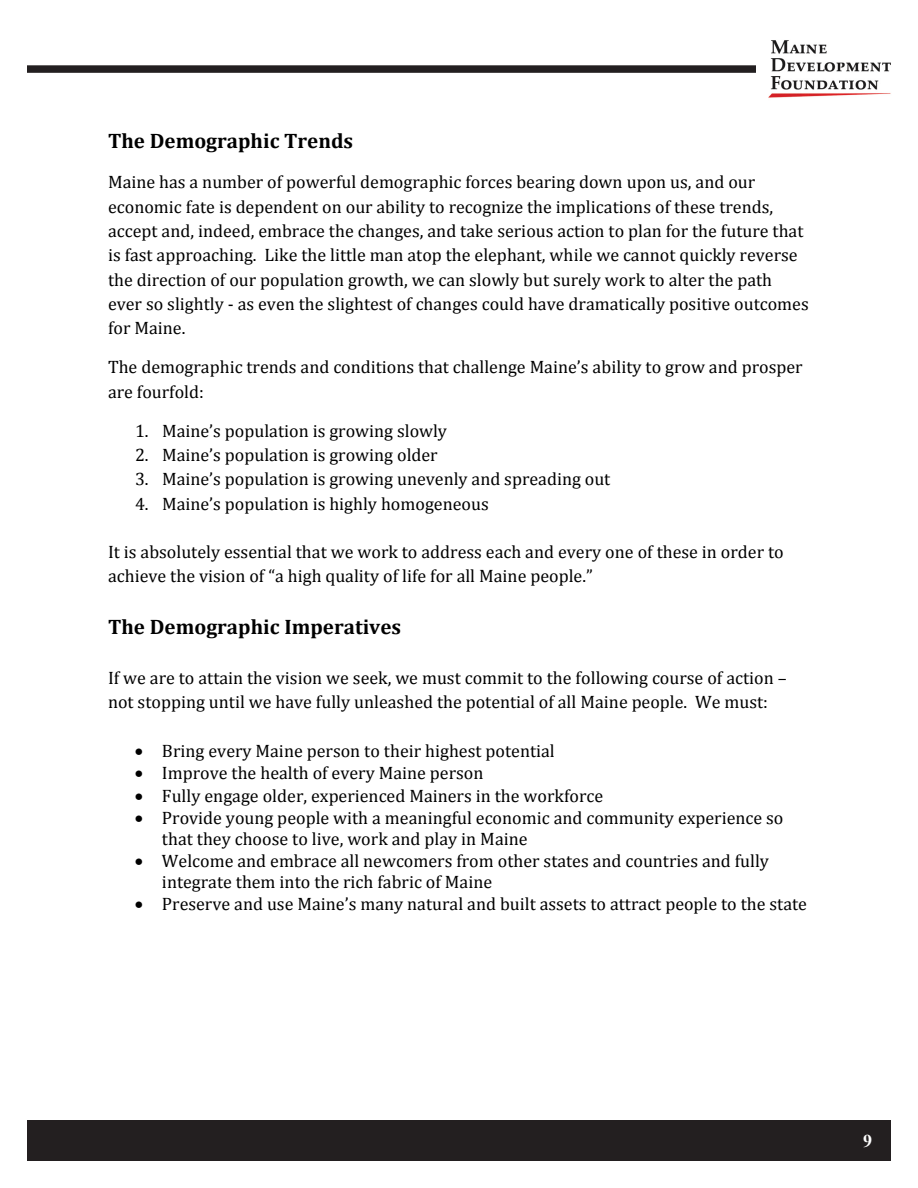
<style>
.page{position:relative;width:918px;height:1188px;background:#fff}
.page>*{position:absolute;margin:0;border:0;box-sizing:border-box;transform-origin:0 0}
.t1{font:700 21px "Cambria";color:#000}
.t2{font:18px/24.3px "Cambria";color:#000}
.t3{font:700 18px "Times New Roman";color:#fff}
</style>
<div class="page">
<img style="left:769px;top:40px;width:122px;height:58px">
<div style="left:27px;top:1120px;width:864px;height:41px;background:#231f20"></div>
<div style="left:27px;top:65px;width:729px;height:8px;background:#231f20"></div>
<p class="t1" style="left:108px;top:128px;width:247px">The Demographic Trends</p>
<p class="t2" style="left:108px;top:170px;width:702px">Maine has a number of powerful demographic forces bearing down upon us, and our economic fate is dependent on our ability to recognize the implications of these trends, accept and, indeed, embrace the changes, and take serious action to plan for the future that is fast approaching. Like the little man atop the elephant, while we cannot quickly reverse the direction of our population growth, we can slowly but surely work to alter the path ever so slightly - as even the slightest of changes could have dramatically positive outcomes for Maine.</p>
<p class="t2" style="left:108px;top:355px;width:696px">The demographic trends and conditions that challenge Maine’s ability to grow and prosper are fourfold:</p>
<p class="t2" style="left:135px;top:418px;width:314px">1. Maine’s population is growing slowly</p>
<p class="t2" style="left:135px;top:443px;width:304px">2. Maine’s population is growing older</p>
<p class="t2" style="left:135px;top:467px;width:477px">3. Maine’s population is growing unevenly and spreading out</p>
<p class="t2" style="left:135px;top:491px;width:355px">4. Maine’s population is highly homogeneous</p>
<p class="t2" style="left:108px;top:540px;width:677px">It is absolutely essential that we work to address each and every one of these in order to achieve the vision of “a high quality of life for all Maine people.”</p>
<p class="t1" style="left:108px;top:614px;width:295px">The Demographic Imperatives</p>
<p class="t2" style="left:108px;top:665px;width:680px">If we are to attain the vision we seek, we must commit to the following course of action – not stopping until we have fully unleashed the potential of all Maine people. We must:</p>
<p class="t2" style="left:135px;top:739px;width:421px">• Bring every Maine person to their highest potential</p>
<p class="t2" style="left:135px;top:761px;width:350px">• Improve the health of every Maine person</p>
<p class="t2" style="left:135px;top:783px;width:470px">• Fully engage older, experienced Mainers in the workforce</p>
<p class="t2" style="left:162px;top:807px;width:623px;line-height:21.1px;text-indent:-27px">• Provide young people with a meaningful economic and community experience so that they choose to live, work and play in Maine</p>
<p class="t2" style="left:162px;top:850px;width:609px;line-height:21.1px;text-indent:-27px">• Welcome and embrace all newcomers from other states and countries and fully integrate them into the rich fabric of Maine</p>
<p class="t2" style="left:135px;top:892px;width:674px">• Preserve and use Maine’s many natural and built assets to attract people to the state</p>
<p class="t3" style="left:863px;top:1129px;width:10px">9</p>
</div>
